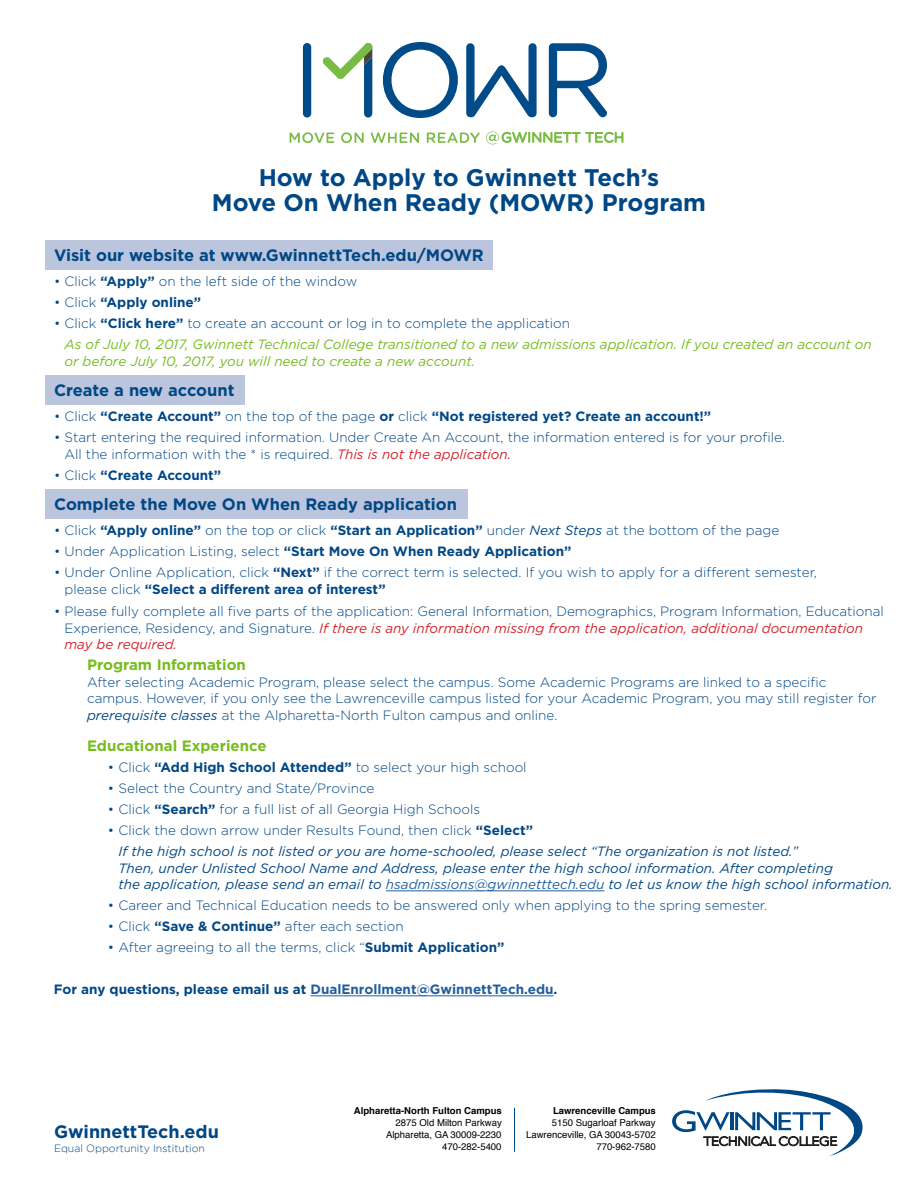
<style>
.page{position:relative;width:918px;height:1188px;background:#fff}
.page>*{position:absolute;margin:0;border:0;box-sizing:border-box;transform-origin:0 0}
.t1{font:700 24px/25.5px "Gotham";color:#004785;text-align:center}
.t2{font:700 18px "Gotham";color:#004785}
.t3{font:700 16.5px "Gotham";color:#004785}
.t4{font:700 15px "Gotham";color:#77bc1f}
.t5{font:300 13.5px/16.5px "Gotham";color:#004785}
.t6{font:italic 13.5px/21px "Gotham";color:#004785}
.t7{font:700 13.5px "Gotham";color:#004785}
.t8{font:italic 13.5px/21px "Gotham";color:#77bc1f}
.t9{font:300 10.5px "Gotham";color:#004785}
.t10{font:9.6px/12.1px "Helvetica";color:#000;text-align:right}
.t11{font:700 9.6px "Helvetica";color:#000}
.s1{font-weight:700}
.s2{font-weight:300}
.s3{font-weight:300;font-style:normal;color:#004785}
.s4{font-weight:700;font-style:normal;color:#004785}
.s5{font-weight:400;font-style:italic;color:#d2232a}
.s6{font-weight:400;font-style:italic}
.s7{font-weight:300;font-style:normal}
.s8{font-weight:700;font-style:normal}
.s9{color:#215e9e}
</style>
<div class="page">
<div style="left:45px;top:241px;width:448px;height:29px;background:#bbc5dd"></div>
<div style="left:45px;top:489px;width:423px;height:30px;background:#bbc5dd"></div>
<div style="left:45px;top:375px;width:200px;height:30px;background:#bbc5dd"></div>
<svg style="left:672px;top:1089px;width:191px;height:68px"></svg>
<hr style="left:386px;top:891px;width:218px;height:1px;background:#215e9e">
<hr style="left:311px;top:996px;width:243px;height:1px;background:#215e9e">
<hr style="left:514px;top:1108px;width:1px;height:44px;background:#004785">
<div style="left:303px;top:43px;width:8px;height:75px;background:#004b88;border-radius:4px"></div>
<svg style="left:466px;top:43px;width:71px;height:74px"></svg>
<svg style="left:383px;top:42px;width:75px;height:76px"></svg>
<svg style="left:549px;top:43px;width:58px;height:74px"></svg>
<svg style="left:322px;top:43px;width:51px;height:75px"></svg>
<svg style="left:290px;top:132px;width:44px;height:11px"></svg>
<svg style="left:341px;top:132px;width:23px;height:11px"></svg>
<svg style="left:371px;top:132px;width:48px;height:11px"></svg>
<svg style="left:427px;top:132px;width:53px;height:11px"></svg>
<svg style="left:486px;top:131px;width:138px;height:13px"></svg>
<h1 class="t1" style="left:212px;top:164px;width:496px">How to Apply to Gwinnett Tech’s<br>Move On When Ready (MOWR) Program</h1>
<p class="t3" style="left:54px;top:245px;width:431px">Visit our website at www.GwinnettTech.edu/MOWR</p>
<p class="t5" style="left:54px;top:273px;width:305px">• Click <span class="s1">“Apply”</span> on the left side of the window</p>
<p class="t7" style="left:54px;top:294px;width:149px"><span class="s2">• Click</span> “Apply online”</p>
<p class="t8" style="left:65px;top:313px;width:809px;text-indent:-11px"><span class="s3">• Click</span> <span class="s4">“Click here”</span> <span class="s3">to create an account or log in to complete the application<br></span>As of July 10, 2017, Gwinnett Technical College transitioned to a new admissions application. If you created an account on</p>
<p class="t8" style="left:65px;top:350px;width:412px">or before July 10, 2017, you will need to create a new account.</p>
<p class="t3" style="left:54px;top:380px;width:182px">Create a new account</p>
<p class="t7" style="left:54px;top:408px;width:659px"><span class="s2">• Click</span> “Create Account” <span class="s2">on the top of the page</span> or <span class="s2">click</span> “Not registered yet? Create an account!”</p>
<p class="t5" style="left:65px;top:429px;width:722px;text-indent:-11px">• Start entering the required information. Under Create An Account, the information entered is for your profile.<br>All the information with the * is required. <span class="s5">This is not the application.</span></p>
<p class="t7" style="left:54px;top:467px;width:169px"><span class="s2">• Click</span> “Create Account”</p>
<p class="t3" style="left:54px;top:494px;width:405px">Complete the Move On When Ready application</p>
<p class="t5" style="left:54px;top:522px;width:727px">• Click <span class="s1">“Apply online”</span> on the top or click <span class="s1">“Start an Application”</span> under <span class="s6">Next Steps</span> at the bottom of the page</p>
<p class="t7" style="left:54px;top:543px;width:519px"><span class="s2">• Under Application Listing, select</span> “Start Move On When Ready Application”</p>
<p class="t5" style="left:65px;top:564px;width:754px;text-indent:-11px">• Under Online Application, click <span class="s1">“Next”</span> if the correct term is selected. If you wish to apply for a different semester, please click <span class="s1">“Select a different area of interest”</span></p>
<p class="t5" style="left:65px;top:603px;width:821px;text-indent:-11px">• Please fully complete all five parts of the application: General Information, Demographics, Program Information, Educational<br>Experience, Residency, and Signature. <span class="s5">If there is any information missing from the application, additional documentation may be required.</span></p>
<p class="t4" style="left:87px;top:656px;width:160px">Program Information</p>
<p class="t5" style="left:87px;top:673px;width:791px">After selecting Academic Program, please select the campus. Some Academic Programs are linked to a specific campus. However, if you only see the Lawrenceville campus listed for your Academic Program, you may still register for <span class="s6">prerequisite classes</span> at the Alpharetta-North Fulton campus and online.</p>
<p class="t4" style="left:87px;top:737px;width:181px">Educational Experience</p>
<p class="t5" style="left:108px;top:759px;width:420px">• Click <span class="s1">“Add High School Attended”</span> to select your high school</p>
<p class="t5" style="left:108px;top:780px;width:268px">• Select the Country and State/Province</p>
<p class="t5" style="left:108px;top:801px;width:374px">• Click <span class="s1">“Search”</span> for a full list of all Georgia High Schools</p>
<p class="t6" style="left:118px;top:820px;width:681px;text-indent:-11px"><span class="s7">• Click the down arrow under Results Found, then click</span> <span class="s8">“Select”<br></span>If the high school is not listed or you are home-schooled, please select “The organization is not listed.”</p>
<p class="t6" style="left:118px;top:860px;width:776px;line-height:16.5px">Then, under Unlisted School Name and Address, please enter the high school information. After completing<br>the application, please send an email to <span class="s9">hsadmissions@gwinnetttech.edu</span> to let us know the high school information.</p>
<p class="t5" style="left:108px;top:897px;width:661px">• Career and Technical Education needs to be answered only when applying to the spring semester.</p>
<p class="t5" style="left:108px;top:918px;width:297px">• Click <span class="s1">“Save &amp; Continue”</span> after each section</p>
<p class="t5" style="left:108px;top:939px;width:398px">• After agreeing to all the terms, click “<span class="s1">Submit Application”</span></p>
<p class="t7" style="left:54px;top:981px;width:505px">For any questions, please email us at <span class="s9">DualEnrollment@GwinnettTech.edu</span>.</p>
<h2 class="t2" style="left:54px;top:1121px;width:166px">GwinnettTech.edu</h2>
<p class="t9" style="left:54px;top:1143px;width:153px">Equal Opportunity Institution</p>
<p class="t11" style="left:354px;top:1102px;width:150px">Alpharetta-North Fulton Campus</p>
<p class="t10" style="left:386px;top:1117px;width:117px">2875 Old Milton Parkway<br>Alpharetta, GA 30009-2230<br>470-282-5400</p>
<p class="t11" style="left:553px;top:1102px;width:104px">Lawrenceville Campus</p>
<p class="t10" style="left:526px;top:1117px;width:131px">5150 Sugarloaf Parkway<br>Lawrenceville, GA 30043-5702<br>770-962-7580</p>
</div>
